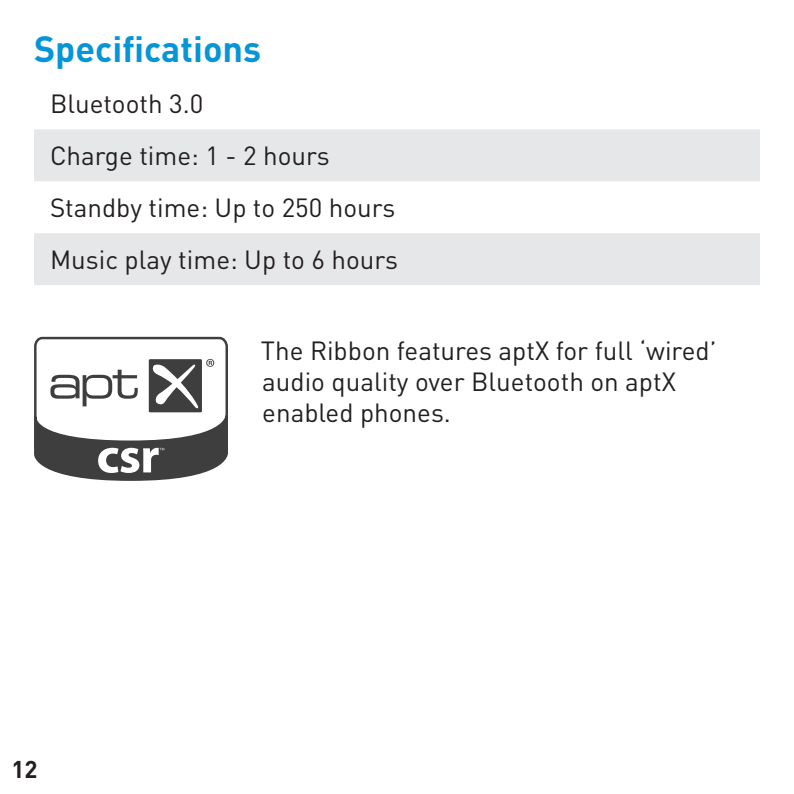
<style>
.page{position:relative;width:794px;height:794px;background:#fff}
.page>*{position:absolute;margin:0;border:0;box-sizing:border-box;transform-origin:0 0}
.t1{font:700 36px "DINOT";color:#0696d7}
.t2{font:26px/52px "DINOT";color:#231f20}
.t3{font:700 24px "DINOT";color:#231f20}
</style>
<div class="page">
<svg style="left:34px;top:129px;width:726px;height:156px;fill:#e6e7e9"></svg>
<svg style="left:34px;top:337px;width:194px;height:144px"></svg>
<h1 class="t1" style="left:34px;top:24px;width:229px">Specifications</h1>
<p class="t2" style="left:50px;top:77px;width:349px">Bluetooth 3.0<br>Charge time: 1 - 2 hours<br>Standby time: Up to 250 hours<br>Music play time: Up to 6 hours</p>
<p class="t3" style="left:11px;top:753px;width:28px">12</p>
<p class="t2" style="left:261px;top:333px;width:457px;line-height:31.2px">The Ribbon features aptX for full ‘wired’ audio quality over Bluetooth on aptX enabled phones.</p>
</div>
